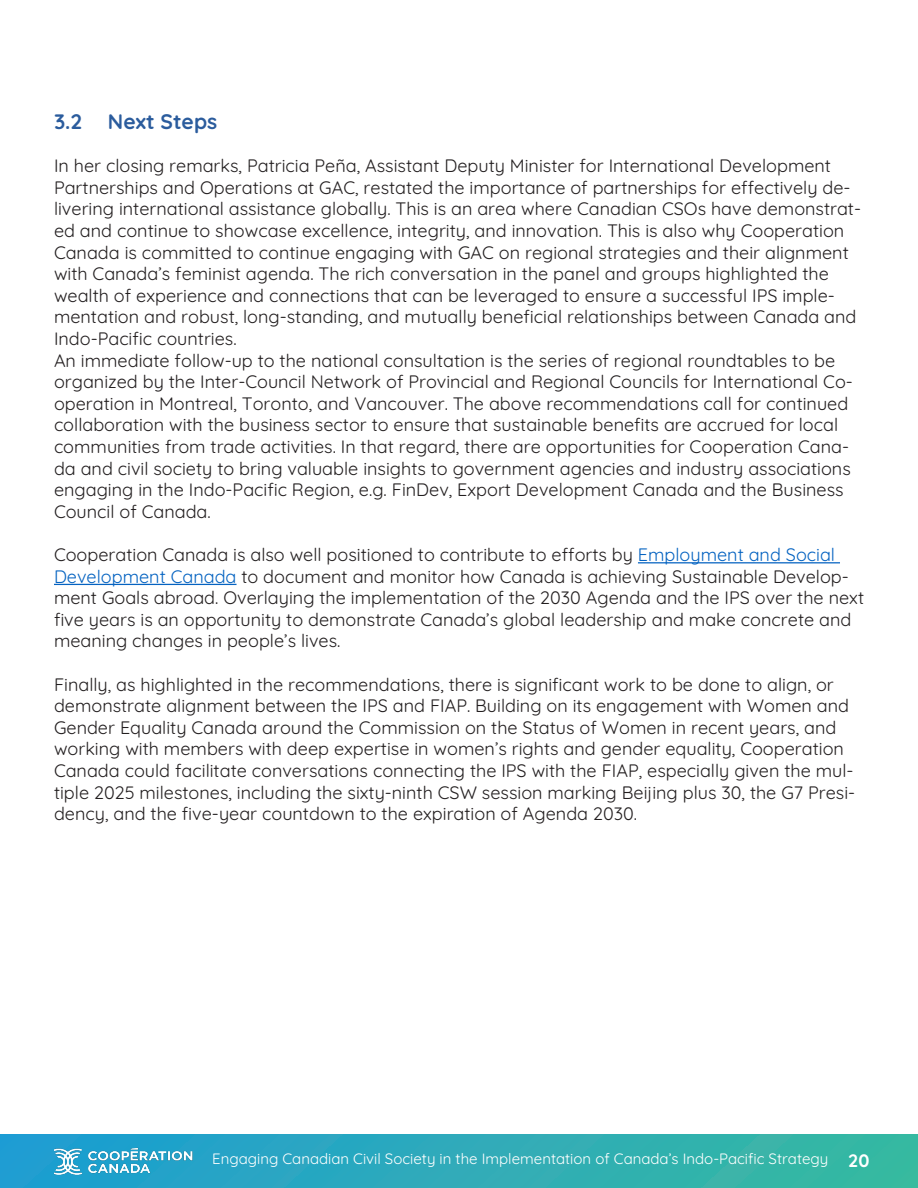
<style>
.page{position:relative;width:918px;height:1188px;background:#fff}
.page>*{position:absolute;margin:0;border:0;box-sizing:border-box;transform-origin:0 0}
.t1{font:300 21px "Quicksand";color:#2b5c9d}
.t2{font:300 18px/21.6px "Quicksand";color:#231f20}
.t3{font:300 15px "Quicksand";color:#fff}
.s1{color:#0563c1}
.s2{font-size:18px}
</style>
<div class="page">
<div style="left:0;top:1134px;width:918px;height:54px;background:linear-gradient(to right,#1f9dd2,#3ab9a0)"></div>
<img style="left:54px;top:1134px;width:141px;height:47px">
<hr style="left:638px;top:562px;width:202px;height:1px;background:#0563c1">
<hr style="left:54px;top:584px;width:183px;height:1px;background:#0563c1">
<p class="t1" style="left:54px;top:105px;width:165px">3.2 Next Steps</p>
<p class="t2" style="left:54px;top:153px;width:809px">In her closing remarks, Patricia Peña, Assistant Deputy Minister for International Development Partnerships and Operations at GAC, restated the importance of partnerships for effectively de&shy;livering international assistance globally. This is an area where Canadian CSOs have demonstrat&shy;ed and continue to showcase excellence, integrity, and innovation. This is also why Cooperation Canada is committed to continue engaging with GAC on regional strategies and their alignment with Canada’s feminist agenda. The rich conversation in the panel and groups highlighted the wealth of experience and connections that can be leveraged to ensure a successful IPS imple&shy;mentation and robust, long-standing, and mutually beneficial relationships between Canada and Indo-Pacific countries.</p>
<p class="t2" style="left:54px;top:348px;width:800px">An immediate follow-up to the national consultation is the series of regional roundtables to be organized by the Inter-Council Network of Provincial and Regional Councils for International Co&shy;operation in Montreal, Toronto, and Vancouver. The above recommendations call for continued collaboration with the business sector to ensure that sustainable benefits are accrued for local communities from trade activities. In that regard, there are opportunities for Cooperation Cana&shy;da and civil society to bring valuable insights to government agencies and industry associations engaging in the Indo-Pacific Region, e.g. FinDev, Export Development Canada and the Business Council of Canada.</p>
<p class="t2" style="left:54px;top:542px;width:812px">Cooperation Canada is also well positioned to contribute to efforts by <span class="s1">Employment and Social Development Canada</span> to document and monitor how Canada is achieving Sustainable Develop&shy;ment Goals abroad. Overlaying the implementation of the 2030 Agenda and the IPS over the next five years is an opportunity to demonstrate Canada’s global leadership and make concrete and meaning changes in people’s lives.</p>
<p class="t2" style="left:54px;top:672px;width:803px">Finally, as highlighted in the recommendations, there is significant work to be done to align, or demonstrate alignment between the IPS and FIAP. Building on its engagement with Women and Gender Equality Canada around the Commission on the Status of Women in recent years, and working with members with deep expertise in women’s rights and gender equality, Cooperation Canada could facilitate conversations connecting the IPS with the FIAP, especially given the mul&shy;tiple 2025 milestones, including the sixty-ninth CSW session marking Beijing plus 30, the G7 Presi&shy;dency, and the five-year countdown to the expiration of Agenda 2030.</p>
<p class="t3" style="left:212px;top:1147px;width:659px">Engaging Canadian Civil Society in the Implementation of Canada’s Indo-Pacific Strategy <span class="s2">20</span></p>
</div>
